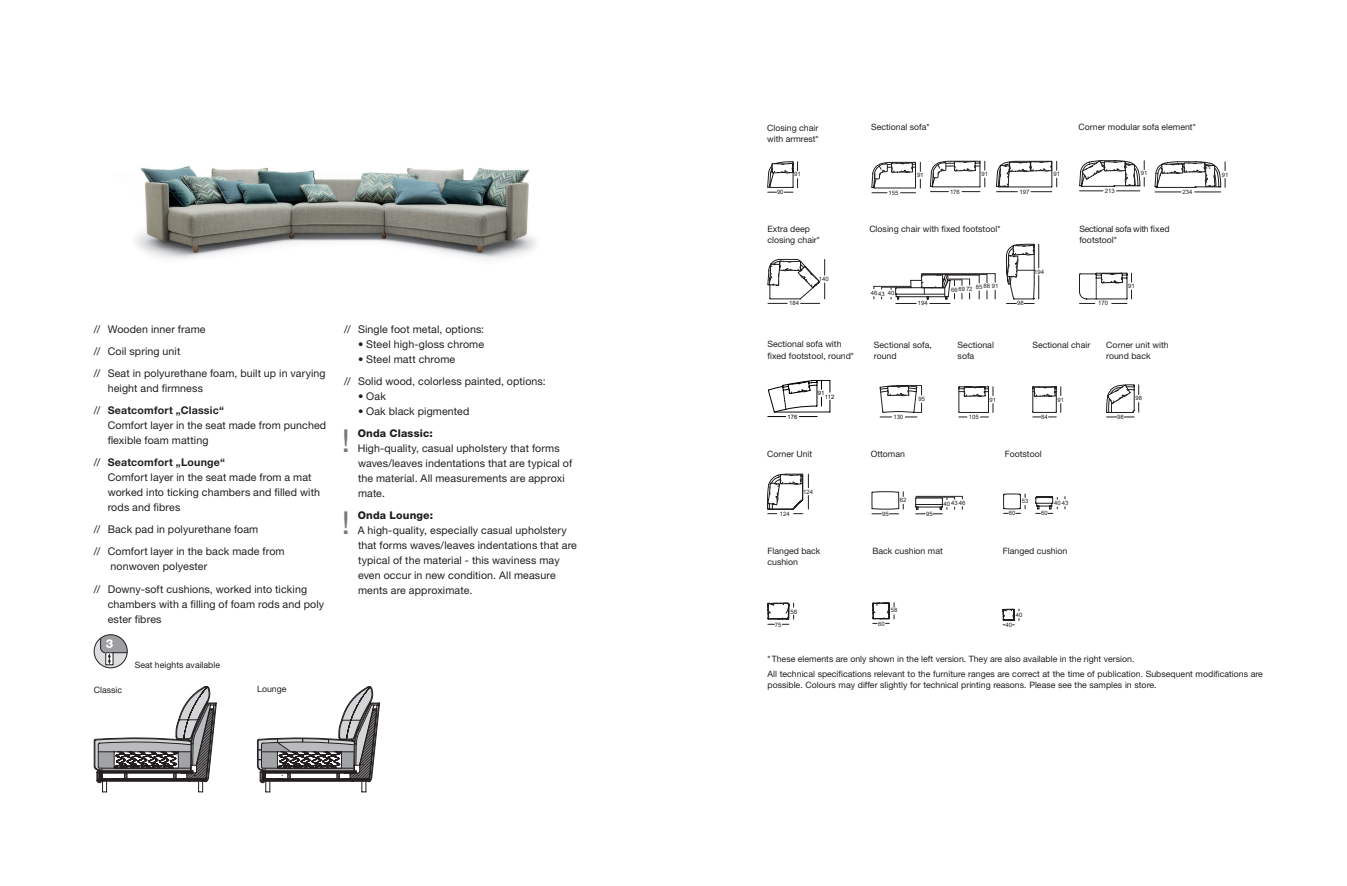
<style>
.page{position:relative;width:1347px;height:886px;background:#fff}
.page>*{position:absolute;margin:0;border:0;box-sizing:border-box;transform-origin:0 0}
.Wellenbildung{font:31.62px "Helvetica Neue LT Pro";color:#76787b}
.Fliesstext{font:10.62px/15px "Helvetica Neue LT Pro";letter-spacing:.01em;color:#231f20}
.Wellenbildung-2{font:10.62px/15px "Helvetica Neue LT Pro";letter-spacing:.01em;color:#231f20}
.Text_klein_links{font:8.75px/11.2px "Helvetica Neue LT Pro";color:#231f20}
.Gewicht{font:8.75px/11.2px "Helvetica Neue LT Pro";color:#231f20}
.Text_klein_links-2{font:8.75px/11.2px "Helvetica Neue LT Pro";letter-spacing:-.03em;color:#231f20}
.t1{font:6px "Arial";color:#231f20}
.t2{font:6px "Arial";color:#000}
.t3{font:2px "Arial";color:#fcfcfc}
.s1{font-weight:700}
.s2{font-weight:800}
</style>
<div class="page">
<svg style="left:94px;top:635px;width:33px;height:33px"></svg>
<div style="left:94px;top:634px;width:33px;height:34px;border:1px solid #231f20;border-radius:50%"></div>
<svg style="left:100px;top:635px;width:27px;height:30px"></svg>
<svg style="left:767px;top:161px;width:31px;height:31px"></svg>
<svg style="left:871px;top:162px;width:50px;height:31px"></svg>
<svg style="left:930px;top:161px;width:55px;height:31px"></svg>
<svg style="left:1154px;top:161px;width:71px;height:31px"></svg>
<svg style="left:996px;top:161px;width:61px;height:31px"></svg>
<svg style="left:767px;top:259px;width:58px;height:45px"></svg>
<svg style="left:1079px;top:160px;width:66px;height:31px"></svg>
<svg style="left:873px;top:274px;width:123px;height:30px"></svg>
<svg style="left:1106px;top:385px;width:33px;height:32px"></svg>
<svg style="left:915px;top:496px;width:48px;height:18px"></svg>
<svg style="left:1035px;top:496px;width:23px;height:18px"></svg>
<svg style="left:871px;top:491px;width:33px;height:23px"></svg>
<svg style="left:1003px;top:494px;width:22px;height:20px"></svg>
<svg style="left:767px;top:602px;width:27px;height:23px"></svg>
<svg style="left:872px;top:602px;width:23px;height:22px"></svg>
<svg style="left:1002px;top:609px;width:17px;height:16px"></svg>
<svg style="left:767px;top:380px;width:64px;height:37px"></svg>
<svg style="left:879px;top:385px;width:43px;height:32px"></svg>
<svg style="left:1032px;top:386px;width:29px;height:31px"></svg>
<svg style="left:958px;top:386px;width:35px;height:32px"></svg>
<svg style="left:1006px;top:244px;width:33px;height:60px"></svg>
<svg style="left:1079px;top:273px;width:53px;height:31px"></svg>
<svg style="left:767px;top:474px;width:41px;height:40px"></svg>
<svg style="left:94px;top:686px;width:123px;height:107px"></svg>
<svg style="left:257px;top:686px;width:123px;height:107px"></svg>
<img style="left:136px;top:166px;width:400px;height:93px">
<p class="Fliesstext" style="left:94px;top:321px;width:113px">// Wooden inner frame</p>
<p class="Fliesstext" style="left:94px;top:343px;width:88px">// Coil spring unit</p>
<p class="Fliesstext" style="left:108px;top:365px;width:219px;text-indent:-14px">// Seat in polyurethane foam, built up in varying height and firmness</p>
<p class="Fliesstext" style="left:108px;top:403px;width:220px;text-indent:-14px">// <span class="s1">Seatcomfort „Classic“<br></span>Comfort layer in the seat made from punched flexible foam matting</p>
<p class="Fliesstext" style="left:108px;top:455px;width:214px;text-indent:-14px">// <span class="s1">Seatcomfort „Lounge“<br></span>Comfort layer in the seat made from a mat worked into ticking chambers and filled with rods and fibres</p>
<p class="Fliesstext" style="left:94px;top:522px;width:166px">// Back pad in polyurethane foam</p>
<p class="Fliesstext" style="left:111px;top:544px;width:175px;text-indent:-17px">// Comfort layer in the back made from nonwoven polyester</p>
<p class="Fliesstext" style="left:108px;top:581px;width:218px;text-indent:-14px">// Downy-soft cushions, worked into ticking chambers with a filling of foam rods and poly ester fibres</p>
<p class="Text_klein_links" style="left:135px;top:659px;width:87px">Seat heights available</p>
<p class="Text_klein_links" style="left:94px;top:684px;width:30px">Classic</p>
<p class="Text_klein_links" style="left:257px;top:683px;width:31px">Lounge</p>
<p class="Fliesstext" style="left:344px;top:321px;width:141px">// Single foot metal, options:</p>
<p class="Fliesstext" style="left:358px;top:336px;width:128px">• Steel high-gloss chrome</p>
<p class="Fliesstext" style="left:358px;top:351px;width:99px">• Steel matt chrome</p>
<p class="Fliesstext" style="left:344px;top:373px;width:203px">// Solid wood, colorless painted, options:</p>
<p class="Fliesstext" style="left:358px;top:388px;width:29px">• Oak</p>
<p class="Fliesstext" style="left:358px;top:403px;width:113px">• Oak black pigmented</p>
<p class="Wellenbildung" style="left:342px;top:421px;width:10px">!</p>
<p class="Wellenbildung-2" style="left:358px;top:425px;width:216px"><span class="s2">Onda Classic:<br></span>High-quality, casual upholstery that forms waves/leaves indentations that are typical of the material. All measurements are approxi mate.</p>
<p class="Wellenbildung" style="left:342px;top:503px;width:10px">!</p>
<p class="Wellenbildung-2" style="left:358px;top:508px;width:221px"><span class="s2">Onda Lounge:<br></span>A high-quality, especially casual upholstery that forms waves/leaves indentations that are typical of the material - this waviness may even occur in new condition. All measure ments are approximate.</p>
<p class="Text_klein_links" style="left:767px;top:122px;width:53px">Closing chair with armrest*</p>
<p class="Text_klein_links" style="left:871px;top:121px;width:60px">Sectional sofa*</p>
<p class="Text_klein_links" style="left:1078px;top:121px;width:119px">Corner modular sofa element*</p>
<p class="t1" style="left:794px;top:170px;width:8px">91</p>
<p class="t1" style="left:917px;top:171px;width:8px">91</p>
<p class="t1" style="left:981px;top:170px;width:8px">91</p>
<p class="t1" style="left:1053px;top:170px;width:8px">91</p>
<p class="t1" style="left:1140px;top:169px;width:8px">91</p>
<p class="t1" style="left:777px;top:188px;width:8px">90</p>
<p class="t1" style="left:888px;top:189px;width:11px">155</p>
<p class="t1" style="left:950px;top:188px;width:11px">176</p>
<p class="t1" style="left:1019px;top:188px;width:11px">197</p>
<p class="t1" style="left:1104px;top:187px;width:11px">213</p>
<p class="t1" style="left:1182px;top:188px;width:11px">234</p>
<p class="Text_klein_links" style="left:767px;top:223px;width:54px">Extra deep closing chair*</p>
<p class="Text_klein_links" style="left:869px;top:223px;width:133px">Closing chair with fixed footstool*</p>
<p class="Text_klein_links-2" style="left:1079px;top:223px;width:92px">Sectional sofa with fixed footstool*</p>
<p class="t1" style="left:1034px;top:268px;width:11px">194</p>
<p class="t1" style="left:818px;top:275px;width:11px">140</p>
<p class="t1" style="left:870px;top:289px;width:25px">4643 40</p>
<p class="t1" style="left:975px;top:282px;width:24px">85 88 91</p>
<p class="t1" style="left:951px;top:285px;width:23px">66 69 72</p>
<p class="t1" style="left:1128px;top:282px;width:8px">91</p>
<p class="t1" style="left:789px;top:299px;width:11px">184</p>
<p class="t1" style="left:917px;top:299px;width:11px">194</p>
<p class="t1" style="left:1017px;top:299px;width:8px">98</p>
<p class="t1" style="left:1098px;top:299px;width:11px">170</p>
<p class="t3" style="left:1106px;top:302px;width:2px">.</p>
<p class="Text_klein_links" style="left:767px;top:338px;width:88px">Sectional sofa with fixed footstool, round*</p>
<p class="Text_klein_links" style="left:874px;top:339px;width:59px">Sectional sofa, round</p>
<p class="Text_klein_links" style="left:957px;top:339px;width:38px">Sectional</p>
<p class="Text_klein_links" style="left:1032px;top:339px;width:59px">Sectional chair</p>
<p class="Text_klein_links" style="left:957px;top:350px;width:18px">sofa</p>
<p class="Text_klein_links" style="left:1106px;top:339px;width:64px">Corner unit with round back</p>
<p class="t2" style="left:787px;top:413px;width:11px">176</p>
<p class="t2" style="left:818px;top:389px;width:8px">91</p>
<p class="t2" style="left:825px;top:392px;width:11px">112</p>
<p class="t1" style="left:893px;top:413px;width:11px">130</p>
<p class="t1" style="left:918px;top:395px;width:8px">95</p>
<p class="t1" style="left:1057px;top:396px;width:8px">91</p>
<p class="t1" style="left:1041px;top:413px;width:8px">84</p>
<p class="t1" style="left:989px;top:395px;width:8px">91</p>
<p class="t1" style="left:968px;top:413px;width:11px">105</p>
<p class="t1" style="left:1117px;top:413px;width:8px">98</p>
<p class="t1" style="left:1135px;top:394px;width:8px">98</p>
<p class="Text_klein_links" style="left:767px;top:448px;width:47px">Corner Unit</p>
<p class="Text_klein_links" style="left:870px;top:448px;width:36px">Ottoman</p>
<p class="Text_klein_links" style="left:1004px;top:448px;width:38px">Footstool</p>
<p class="t1" style="left:780px;top:510px;width:11px">124</p>
<p class="t1" style="left:803px;top:488px;width:11px">124</p>
<p class="t1" style="left:882px;top:510px;width:8px">95</p>
<p class="t1" style="left:900px;top:496px;width:8px">62</p>
<p class="t1" style="left:926px;top:510px;width:8px">95</p>
<p class="t1" style="left:943px;top:499px;width:23px">40 43 46</p>
<p class="t1" style="left:1021px;top:497px;width:8px">53</p>
<p class="t1" style="left:1008px;top:509px;width:8px">60</p>
<p class="t1" style="left:1054px;top:499px;width:16px">40 43</p>
<p class="t1" style="left:1041px;top:509px;width:8px">60</p>
<p class="Text_klein_links" style="left:767px;top:545px;width:54px">Flanged back cushion</p>
<p class="Text_klein_links" style="left:872px;top:545px;width:72px">Back cushion mat</p>
<p class="Text_klein_links" style="left:1002px;top:545px;width:66px">Flanged cushion</p>
<p class="t1" style="left:774px;top:621px;width:8px">75</p>
<p class="t1" style="left:790px;top:607px;width:8px">58</p>
<p class="t1" style="left:890px;top:606px;width:8px">58</p>
<p class="t1" style="left:878px;top:620px;width:8px">60</p>
<p class="t1" style="left:1016px;top:611px;width:8px">40</p>
<p class="t1" style="left:1005px;top:621px;width:8px">40</p>
<p class="t1" style="left:1221px;top:170px;width:8px">91</p>
<p class="Text_klein_links" style="left:767px;top:653px;width:368px">* These elements are only shown in the left version. They are also available in the right version.</p>
<p class="Gewicht" style="left:767px;top:668px;width:497px">All technical specifications relevant to the furniture ranges are correct at the time of publication. Subsequent modifications are possible. Colours may differ slightly for technical printing reasons. Please see the samples in store.</p>
</div>
